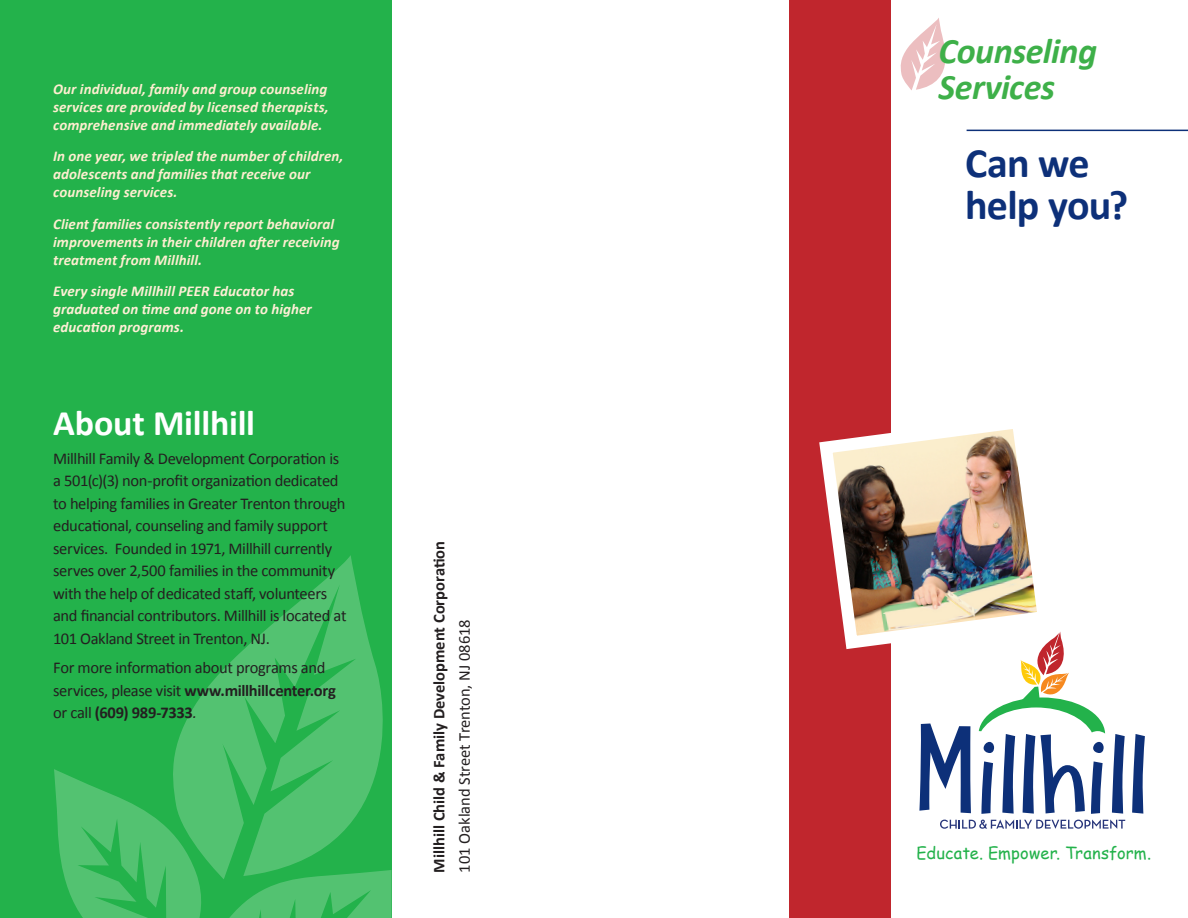
<style>
.page{position:relative;width:1188px;height:918px;background:#fff}
.page>*{position:absolute;margin:0;border:0;box-sizing:border-box;transform-origin:0 0}
.t1{font:700 42px/42px "Calibri";letter-spacing:-.02em;color:#0d3079}
.t2{font:italic 700 36px/36px "Calibri";letter-spacing:-.015em;color:#3eb049}
.t3{font:700 36px "Calibri";letter-spacing:-.005em;color:#fff}
.t4{font:16.5px/22.5px "Calibri";letter-spacing:-.025em;color:#231f20}
.t5{font:700 16.5px/25.5px "Calibri";color:#231f20}
.t6{font:16.5px "Comic Sans MS";letter-spacing:.01em;color:#23b24b}
.t7{font:italic 700 15px/18px "Calibri";letter-spacing:.005em;color:#feeed0}
.t8{font:italic 700 15px/18px "Calibri";letter-spacing:.005em;color:#ffefd6}
.s1{font-weight:700}
.s2{font-style:italic}
.s3{font-weight:400}
</style>
<div class="page">
<div style="left:790px;top:0;width:101px;height:918px;background:#c0262d"></div>
<div style="left:0;top:0;width:392px;height:918px;background:#23b24b"></div>
<svg style="left:919px;top:723px;width:52px;height:90px"></svg>
<svg style="left:979px;top:632px;width:126px;height:182px"></svg>
<svg style="left:1112px;top:734px;width:13px;height:80px"></svg>
<svg style="left:1132px;top:734px;width:13px;height:80px"></svg>
<svg style="left:940px;top:820px;width:185px;height:9px"></svg>
<svg style="left:173px;top:555px;width:210px;height:319px;fill:#53c271"></svg>
<svg style="left:54px;top:769px;width:151px;height:149px"></svg>
<svg style="left:219px;top:870px;width:173px;height:48px"></svg>
<svg style="left:900px;top:18px;width:46px;height:72px"></svg>
<img style="left:819px;top:429px;width:238px;height:227px">
<hr style="left:967px;top:130px;width:221px;height:1px;background:#0d3079">
<p class="t7" style="left:53px;top:80px;width:277px;text-align:justify">Our individual, family and group counseling services are provided by licensed therapists, comprehensive and immediately available.</p>
<p class="t7" style="left:53px;top:147px;width:292px">In one year, we tripled the number of children, adolescents and families that receive our counseling services.</p>
<p class="t7" style="left:53px;top:215px;width:288px">Client families consistently report behavioral improvements in their children after receiving treatment from Millhill.</p>
<p class="t8" style="left:53px;top:282px;width:260px">Every single Millhill PEER Educator has graduated on time and gone on to higher education programs.</p>
<p class="t3" style="left:53px;top:400px;width:204px">About Millhill</p>
<p class="t4" style="left:53px;top:447px;width:295px">Millhill Family &amp; Development Corporation is a 501(c)(3) non-profit organization dedicated to helping families in Greater Trenton through educational, counseling and family support services. Founded in 1971, Millhill currently serves over 2,500 families in the community with the help of dedicated staff, volunteers and financial contributors. Millhill is located at 101 Oakland Street in Trenton, NJ.</p>
<p class="t4" style="left:53px;top:656px;width:284px">For more information about programs and services, please visit <span class="s1">www.millhillcenter.org </span>or call <span class="s1">(609) 989-7333</span><span class="s2">.</span></p>
<p class="t5" style="left:426px;top:873px;width:333px;rotate:-90deg">Millhill Child &amp; Family Development Corporation<br><span class="s3">101 Oakland Street Trenton, NJ 08618</span></p>
<p class="t2" style="left:939px;top:34px;width:160px">Counseling<br>Services</p>
<p class="t1" style="left:965px;top:142px;width:165px">Can we help you?</p>
<p class="t6" style="left:917px;top:840px;width:236px">Educate. Empower. Transform.</p>
</div>
